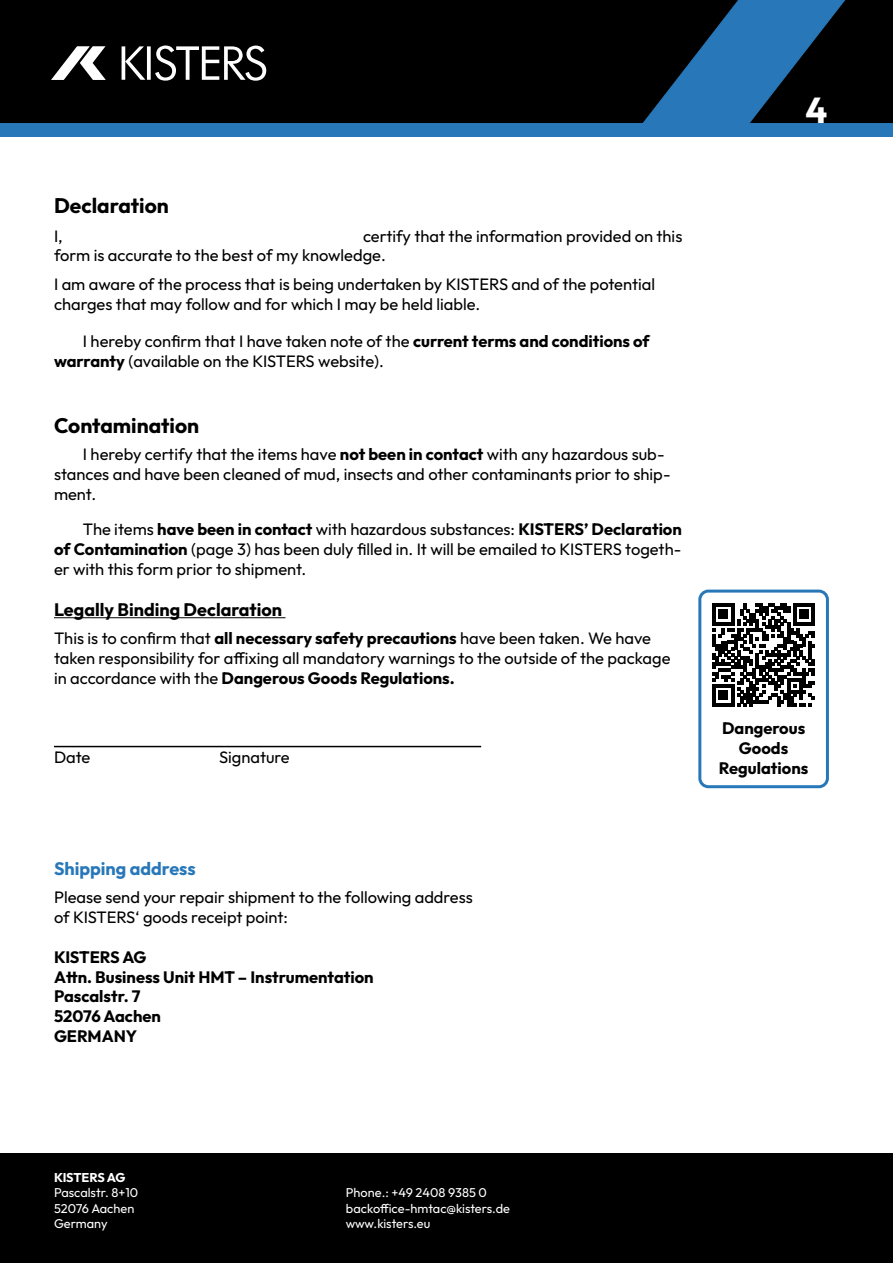
<style>
.page{position:relative;width:893px;height:1263px;background:#fff}
.page>*{position:absolute;margin:0;border:0;box-sizing:border-box;transform-origin:0 0}
.t1{font:700 36px "Outfit";color:#fff}
.t2{font:700 21px "Outfit";color:#000}
.Blue_advise{font:700 18px "Outfit";color:#000}
.Blue_advise-2{font:700 18px "Outfit";color:#2878b9}
.Copy{font:16.5px/19.8px "Outfit";color:#000}
.Copy-2{font:700 16.5px "Outfit";color:#000}
.Address{font:700 16.5px/19.8px "Outfit";color:#000;text-align:center}
.Copy-3{font:700 16.5px "Outfit";letter-spacing:-.02em;color:#000}
.t3{font:12.75px/15.3px "Outfit";color:#fff}
.t4{font:700 12.75px "Outfit";letter-spacing:-.02em;color:#fff}
.s1{font-weight:700}
</style>
<div class="page">
<div style="left:0;top:1153px;width:893px;height:110px;background:#000"></div>
<div style="left:0;top:0;width:893px;height:130px;background:#000"></div>
<div style="left:0;top:123px;width:893px;height:14px;background:#2878b9"></div>
<svg style="left:122px;top:46px;width:23px;height:34px"></svg>
<svg style="left:147px;top:46px;width:4px;height:34px"></svg>
<svg style="left:155px;top:46px;width:111px;height:35px"></svg>
<svg style="left:51px;top:46px;width:55px;height:34px"></svg>
<svg style="left:643px;top:0;width:203px;height:123px"></svg>
<hr style="left:54px;top:617px;width:232px;height:1px;background:#000">
<hr style="left:54px;top:746px;width:427px;height:1px;background:#000">
<svg style="left:712px;top:603px;width:103px;height:103px"></svg>
<div style="left:698px;top:590px;width:131px;height:198px;border:3px solid #2878b9;border-radius:9px"></div>
<h1 class="t2" style="left:54px;top:194px;width:116px">Declaration</h1>
<p class="Copy" style="left:54px;top:226px;width:10px">I,</p>
<p class="Copy" style="left:54px;top:226px;width:630px;text-indent:309px">certify that the information provided on this form is accurate to the best of my knowledge.</p>
<p class="Copy" style="left:54px;top:274px;width:603px">I am aware of the process that is being undertaken by KISTERS and of the potential charges that may follow and for which I may be held liable.</p>
<p class="Copy" style="left:54px;top:332px;width:597px;text-indent:29px">I hereby confirm that I have taken note of the <span class="s1">current terms and conditions of warranty</span> (available on the KISTERS website).</p>
<h1 class="t2" style="left:54px;top:414px;width:147px">Contamination</h1>
<p class="Copy" style="left:54px;top:445px;width:618px;text-indent:29px">I hereby certify that the items have <span class="s1">not been in contact</span> with any hazardous sub&shy;stances and have been cleaned of mud, insects and other contaminants prior to ship&shy;ment.</p>
<p class="Copy" style="left:54px;top:520px;width:629px;text-align:justify;text-indent:29px">The items <span class="s1">have been in contact</span> with hazardous substances: <span class="s1">KISTERS’ Declaration of Contamination</span> (page 3) has been duly filled in. It will be emailed to KISTERS togeth&shy;er with this form prior to shipment.</p>
<p class="Blue_advise" style="left:54px;top:599px;width:230px">Legally Binding Declaration</p>
<p class="Copy" style="left:54px;top:629px;width:618px">This is to confirm that <span class="s1">all necessary safety precautions</span> have been taken. We have taken responsibility for affixing all mandatory warnings to the outside of the package in accordance with the <span class="s1">Dangerous Goods Regulations.</span></p>
<p class="Copy" style="left:54px;top:748px;width:38px">Date</p>
<p class="Copy" style="left:219px;top:748px;width:72px">Signature</p>
<p class="Blue_advise-2" style="left:54px;top:858px;width:143px">Shipping address</p>
<p class="Copy" style="left:54px;top:888px;width:420px">Please send your repair shipment to the following address of KISTERS‘ goods receipt point:</p>
<p class="Copy-3" style="left:54px;top:947px;width:94px">KISTERS AG</p>
<p class="Copy-2" style="left:54px;top:967px;width:321px">Attn. Business Unit HMT – Instrumentation</p>
<p class="Copy-2" style="left:54px;top:987px;width:88px">Pascalstr. 7</p>
<p class="Copy-2" style="left:54px;top:1007px;width:109px">52076 Aachen</p>
<p class="Copy-2" style="left:54px;top:1027px;width:85px">GERMANY</p>
<h1 class="t1" style="left:805px;top:90px;width:23px">4</h1>
<p class="Address" style="left:719px;top:718px;width:91px">Dangerous<br>Goods<br>Regulations</p>
<p class="t4" style="left:54px;top:1170px;width:73px">KISTERS AG</p>
<p class="t3" style="left:54px;top:1186px;width:86px">Pascalstr. 8+10<br>52076 Aachen<br>Germany</p>
<p class="t3" style="left:346px;top:1186px;width:166px">Phone.: +49 2408 9385 0 backoffice-hmtac@kisters.de www.kisters.eu</p>
</div>
